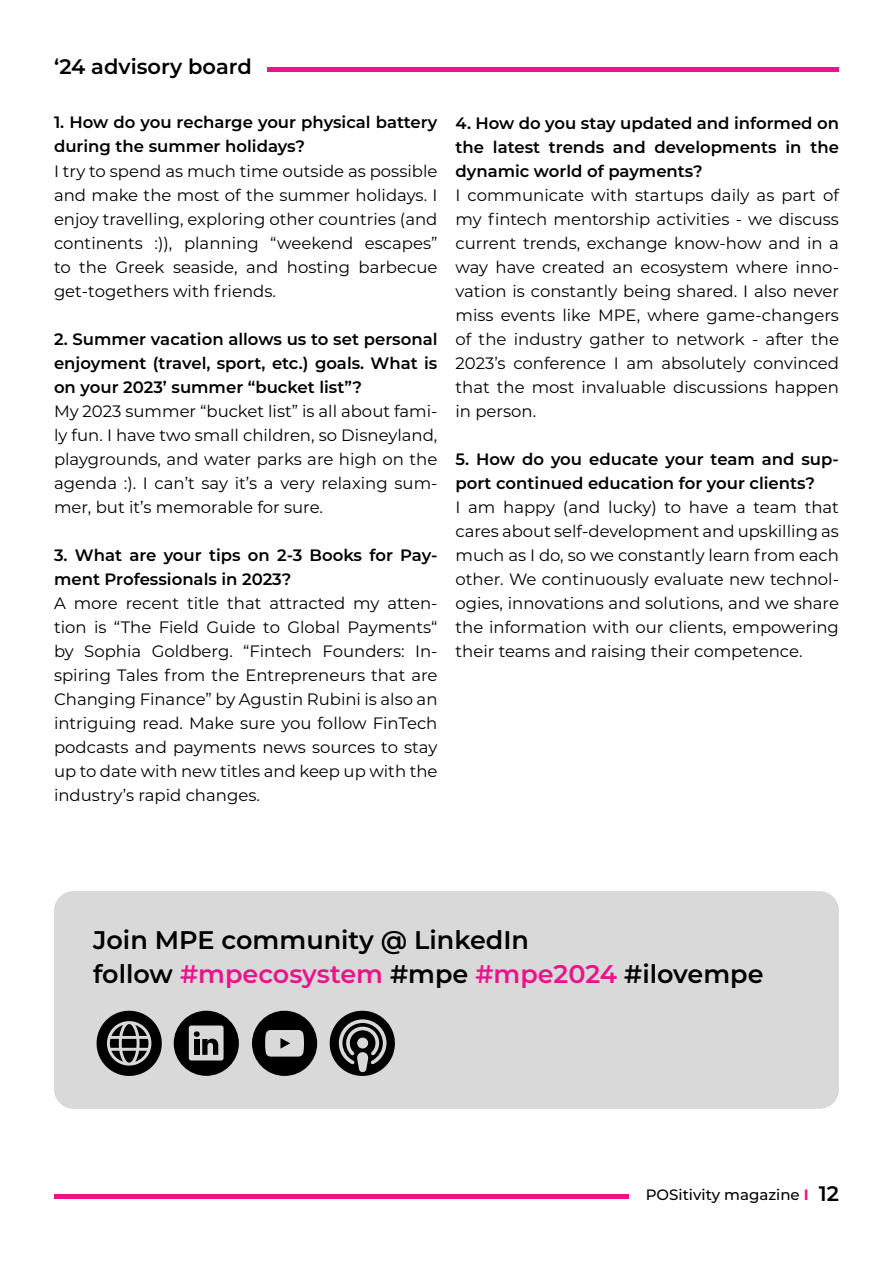
<style>
.page{position:relative;width:893px;height:1263px;background:#fff}
.page>*{position:absolute;margin:0;border:0;box-sizing:border-box;transform-origin:0 0}
.t1{font:600 25.5px/34.5px "Montserrat";color:#000}
.t2{font:600 21px "Montserrat";color:#000}
.t3{font:16.5px/24px "Montserrat";color:#000;text-align:justify}
.t4{font:600 16.5px/24px "Montserrat";color:#000}
.t5{font:500 15px "Montserrat";color:#000}
.s1{color:#ea138c}
.s2{font-weight:700;color:#ea138c}
.s3{font-weight:600;font-size:21px}
</style>
<div class="page">
<div style="left:268px;top:67px;width:571px;height:5px;background:#ea138c"></div>
<hr style="left:54px;top:1194px;width:574px;height:4px;background:#ea138c">
<div style="left:54px;top:891px;width:785px;height:218px;background:#d9d9d9;border-radius:20px"></div>
<svg style="left:330px;top:1011px;width:65px;height:65px"></svg>
<svg style="left:252px;top:1011px;width:65px;height:65px"></svg>
<svg style="left:174px;top:1011px;width:65px;height:65px"></svg>
<svg style="left:97px;top:1011px;width:65px;height:65px"></svg>
<p class="t2" style="left:54px;top:52px;width:199px">‘24 advisory board</p>
<p class="t4" style="left:54px;top:110px;width:385px">1. How do you recharge your physical battery during the summer holidays?</p>
<p class="t3" style="left:54px;top:158px;width:385px">I try to spend as much time outside as possible and make the most of the summer holidays. I enjoy travelling, exploring other countries (and continents :)), planning “weekend escapes” to the Greek seaside, and hosting barbecue get-togethers with friends.</p>
<p class="t4" style="left:54px;top:326px;width:385px;text-align:justify">2. Summer vacation allows us to set personal enjoyment (travel, sport, etc.) goals. What is on your 2023’ summer “bucket list”?</p>
<p class="t3" style="left:54px;top:398px;width:385px">My 2023 summer “bucket list” is all about fami&shy;ly fun. I have two small children, so Disneyland, playgrounds, and water parks are high on the agenda :). I can’t say it’s a very relaxing sum&shy;mer, but it’s memorable for sure.</p>
<p class="t4" style="left:54px;top:542px;width:385px">3. What are your tips on 2-3 Books for Pay&shy;ment Professionals in 2023?</p>
<p class="t3" style="left:54px;top:590px;width:385px">A more recent title that attracted my atten&shy;tion is “The Field Guide to Global Payments“ by Sophia Goldberg. “Fintech Founders: In&shy;spiring Tales from the Entrepreneurs that are Changing Finance” by Agustin Rubini is also an intriguing read. Make sure you follow FinTech podcasts and payments news sources to stay up to date with new titles and keep up with the industry’s rapid changes.</p>
<p class="t4" style="left:455px;top:110px;width:385px;text-align:justify">4. How do you stay updated and informed on the latest trends and developments in the dynamic world of payments?</p>
<p class="t3" style="left:455px;top:182px;width:385px">I communicate with startups daily as part of my fintech mentorship activities - we discuss current trends, exchange know-how and in a way have created an ecosystem where inno&shy;vation is constantly being shared. I also never miss events like MPE, where game-changers of the industry gather to network - after the 2023’s conference I am absolutely convinced that the most invaluable discussions happen in person.</p>
<p class="t4" style="left:455px;top:446px;width:385px">5. How do you educate your team and sup&shy;port continued education for your clients?</p>
<p class="t3" style="left:455px;top:494px;width:385px">I am happy (and lucky) to have a team that cares about self-development and upskilling as much as I do, so we constantly learn from each other. We continuously evaluate new technol&shy;ogies, innovations and solutions, and we share the information with our clients, empowering their teams and raising their competence.</p>
<h1 class="t1" style="left:93px;top:921px;width:672px">Join MPE community @ LinkedIn<br>follow <span class="s1">#mpecosystem</span> #mpe <span class="s1">#mpe2024</span> #ilovempe</h1>
<p class="t5" style="left:646px;top:1184px;width:195px">POSitivity magazine <span class="s2">I</span> <span class="s3">12</span></p>
</div>
